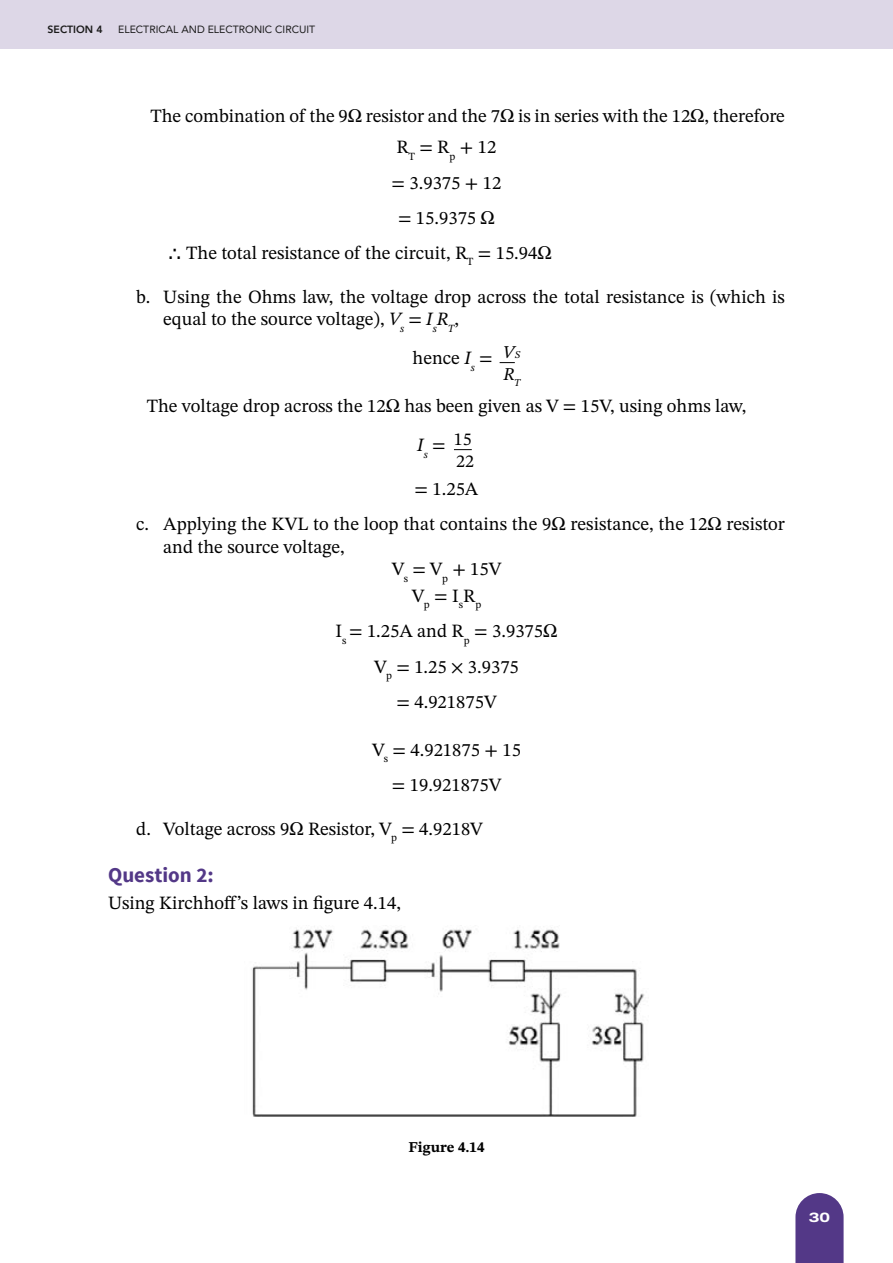
<style>
.page{position:relative;width:893px;height:1263px;background:#fff}
.page>*{position:absolute;margin:0;border:0;box-sizing:border-box;transform-origin:0 0}
.t1{font:700 21px "Source Sans Pro";color:#533887}
.t2{font:18.75px/35.2px "STIX Two Text";color:#000}
.t3{font:18px/21.6px "STIX Two Text";color:#000;text-align:right}
.t4{font:italic 18px "STIX Two Text";color:#000}
.t5{font:700 15px "STIX Two Text";color:#000}
.t6{font:800 13.5px "Archivo Expanded";color:#fff}
.t7{font:10.5px "Avenir";color:#1a1a1a}
.t8{font:800 10.5px "Avenir";color:#1a1a1a}
.s1{font-family:"Tahoma"}
.s2{font-style:italic}
.s3{font-style:italic;font-size:18.75px}
.s4{font-size:18.75px}
</style>
<div class="page">
<div style="left:0;top:0;width:893px;height:49px;background:#ddd7e7"></div>
<svg style="left:795px;top:1193px;width:49px;height:70px;background:#624a92"></svg>
<svg style="left:500px;top:362px;width:15px;height:1px"></svg>
<svg style="left:454px;top:449px;width:18px;height:1px"></svg>
<img style="left:251px;top:926px;width:393px;height:191px">
<p class="t8" style="left:48px;top:21px;width:57px">SECTION 4</p>
<p class="t7" style="left:118px;top:21px;width:199px">ELECTRICAL AND ELECTRONIC CIRCUIT</p>
<p class="t2" style="left:397px;top:100px;width:390px;line-height:31px;text-indent:-246px">The combination of the 9Ω resistor and the 7Ω is in series with the 12Ω, therefore<br>R<sub>T</sub> = R<sub>p</sub> + 12</p>
<p class="t2" style="left:392px;top:165px;width:111px">= 3.9375 + 12</p>
<p class="t2" style="left:398px;top:200px;width:98px">= 15.9375 Ω</p>
<p class="t2" style="left:168px;top:235px;width:386px"><span class="s1">⸫</span> The total resistance of the circuit, R<sub>T</sub> = 15.94Ω</p>
<p class="t2" style="left:163px;top:285px;width:623px;line-height:22.5px;text-indent:-27px">b. Using the Ohms law, the voltage drop across the total resistance is (which is equal to the source voltage), <span class="s2">V</span><sub>s</sub> <span class="s2">= I</span><sub>s</sub><span class="s2">R</span><sub>T</sub>,</p>
<p class="t2" style="left:413px;top:340px;width:109px">hence <span class="s2">I</span><sub>s</sub> = <sup>V</sup><sup>S</sup></p>
<p class="t4" style="left:504px;top:361px;width:19px">R<sub>T</sub></p>
<p class="t2" style="left:147px;top:388px;width:601px">The voltage drop across the 12Ω has been given as V = 15V, using ohms law,</p>
<p class="t3" style="left:417px;top:428px;width:58px"><span class="s3">I</span><sub>s</sub> <span class="s4">=</span> 15<br>22</p>
<p class="t2" style="left:136px;top:471px;width:650px;text-indent:278px">= 1.25A<br>c. Applying the KVL to the loop that contains the 9Ω resistance, the 12Ω resistor</p>
<p class="t2" style="left:163px;top:529px;width:183px">and the source voltage,</p>
<p class="t2" style="left:392px;top:556px;width:111px;line-height:26.7px;text-align:center">V<sub>s</sub> = V<sub>p</sub> + 15V<br>V<sub>p</sub> = I<sub>s</sub>R<sub>p</sub></p>
<p class="t2" style="left:335px;top:613px;width:223px;text-align:center">I<sub>s</sub> = 1.25A and R<sub>p</sub> = 3.9375Ω<br>V<sub>p</sub> = 1.25 × 3.9375<br>= 4.921875V</p>
<p class="t2" style="left:372px;top:732px;width:150px;text-align:center">V<sub>s</sub> = 4.921875 + 15 = 19.921875V</p>
<p class="t2" style="left:136px;top:811px;width:348px">d. Voltage across 9Ω Resistor, V<sub>p</sub> = 4.9218V</p>
<p class="t1" style="left:108px;top:862px;width:107px">Question 2:</p>
<p class="t2" style="left:108px;top:885px;width:294px">Using Kirchhoff’s laws in figure 4.14,</p>
<p class="t5" style="left:409px;top:1137px;width:77px">Figure 4.14</p>
<p class="t6" style="left:809px;top:1207px;width:23px">30</p>
</div>
